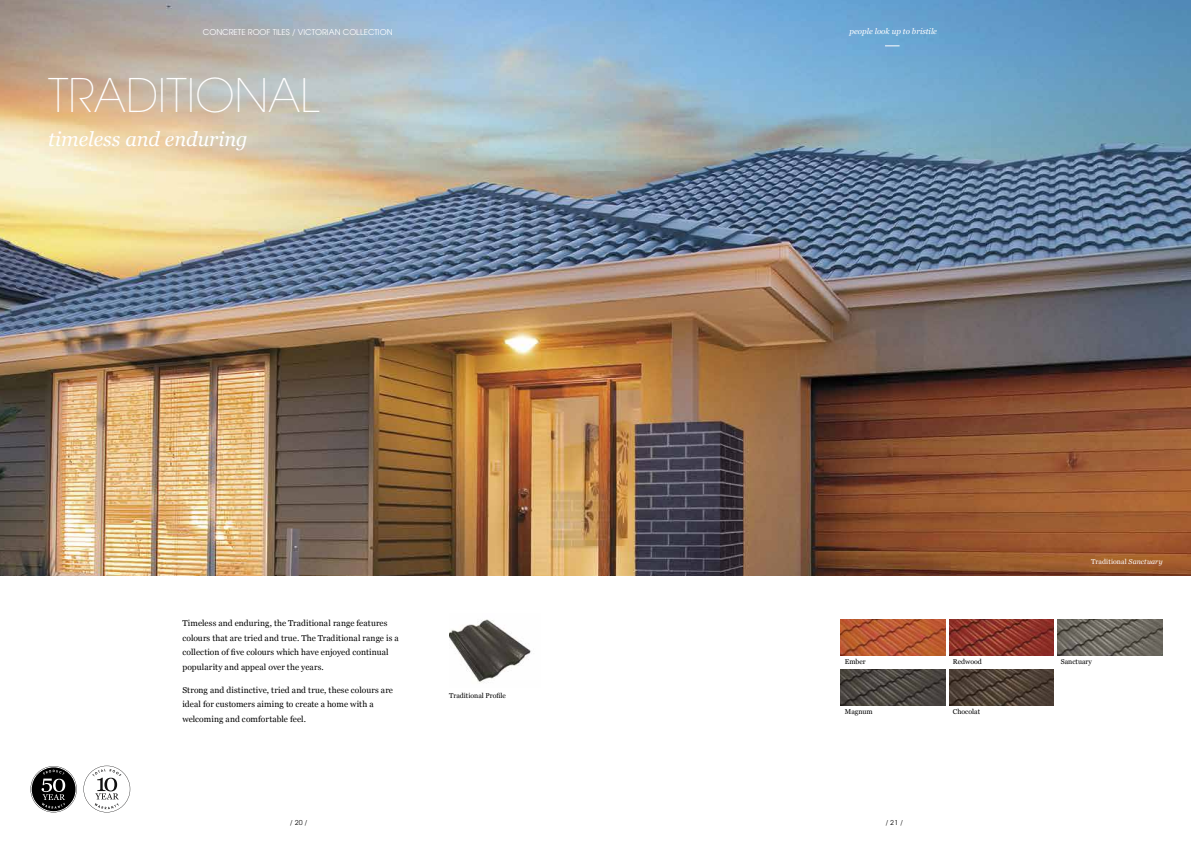
<style>
.page{position:relative;width:1191px;height:842px;background:#fff}
.page>*{position:absolute;margin:0;border:0;box-sizing:border-box;transform-origin:0 0}
.t1{font:200 46px "ITC Avant Garde Std";color:#fff}
.t2{font:italic 20px "Georgia";color:#fff}
.t3{font:8.5px/14.5px "Georgia";letter-spacing:.01em;color:#000}
.t4{font:8px "Avant Garde";color:#fff}
.t5{font:italic 8px "Georgia";color:#fff}
.t6{font:7px "Georgia";color:#000}
.t7{font:7px "Georgia";letter-spacing:.01em;color:#fff}
.t8{font:7px "Avant Garde IT Cby BT";color:#000}
.s1{font-style:italic}
</style>
<div class="page">
<img style="left:0;top:0;width:1191px;height:575px">
<svg style="left:885px;top:46px;width:14px;height:1px"></svg>
<img style="left:841px;top:620px;width:104px;height:36px">
<img style="left:949px;top:619px;width:104px;height:37px">
<img style="left:949px;top:669px;width:104px;height:36px">
<img style="left:1057px;top:619px;width:105px;height:37px">
<img style="left:841px;top:669px;width:104px;height:36px">
<img style="left:449px;top:619px;width:82px;height:64px">
<svg style="left:83px;top:766px;width:47px;height:46px"></svg>
<svg style="left:30px;top:766px;width:47px;height:46px"></svg>
<p class="t4" style="left:203px;top:27px;width:191px">CONCRETE ROOF TILES / VICTORIAN COLLECTION</p>
<p class="t5" style="left:849px;top:27px;width:89px">people look up to bristile</p>
<h1 class="t1" style="left:48px;top:68px;width:273px">TRADITIONAL</h1>
<h2 class="t2" style="left:48px;top:127px;width:201px">timeless and enduring</h2>
<p class="t3" style="left:182px;top:616px;width:218px">Timeless and enduring, the Traditional range features colours that are tried and true. The Traditional range is a collection of five colours which have enjoyed continual popularity and appeal over the years.</p>
<p class="t3" style="left:182px;top:683px;width:212px">Strong and distinctive, tried and true, these colours are ideal for customers aiming to create a home with a welcoming and comfortable feel.</p>
<p class="t6" style="left:449px;top:692px;width:58px">Traditional Profile</p>
<p class="t6" style="left:845px;top:657px;width:22px">Ember</p>
<p class="t6" style="left:845px;top:707px;width:29px">Magnum</p>
<p class="t8" style="left:290px;top:818px;width:18px">/ 20 /</p>
<p class="t8" style="left:886px;top:818px;width:18px">/ 21 /</p>
<p class="t6" style="left:953px;top:657px;width:31px">Redwood</p>
<p class="t6" style="left:953px;top:707px;width:29px">Chocolat</p>
<p class="t7" style="left:1091px;top:558px;width:73px">Traditional <span class="s1">Sanctuary</span></p>
<p class="t6" style="left:1060px;top:657px;width:33px">Sanctuary</p>
</div>
